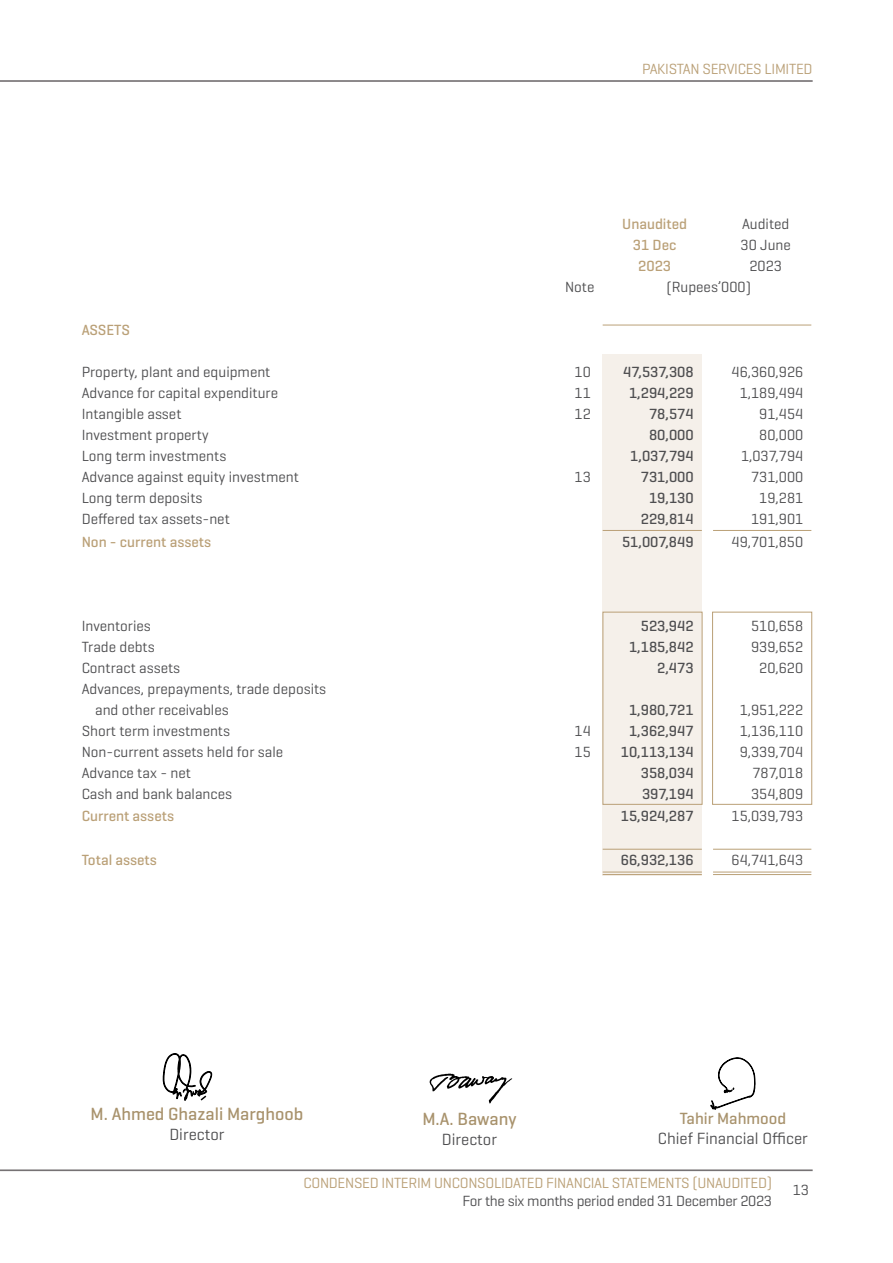
<style>
.page{position:relative;width:893px;height:1263px;background:#fff}
.page>*{position:absolute;margin:0;border:0;box-sizing:border-box;transform-origin:0 0}
.t1{font:500 18px "Geogrotesque";color:#a8926c}
.t2{font:16.5px "Geogrotesque";color:#4e4e50}
.t3{font:500 16.5px "Geogrotesque";color:#a8926c}
.t4{font:15px/21px "Geogrotesque";color:#4e4e50}
.t5{font:500 15px "Geogrotesque";color:#4e4e50}
.t6{font:15px "Geogrotesque";letter-spacing:-.02em;color:#baa077}
.t7{font:500 15px "Geogrotesque";color:#baa077}
.t8{font:15px "Geogrotesque";letter-spacing:-.02em;color:#4e4e50}
</style>
<div class="page">
<hr style="left:0;top:80px;width:813px;height:2px;background:#767274">
<hr style="left:0;top:1169px;width:813px;height:2px;background:#767274">
<div style="left:603px;top:354px;width:99px;height:522px;background:#f5f0ea"></div>
<hr style="left:603px;top:325px;width:208px;height:1px;background:#baa077">
<hr style="left:603px;top:530px;width:99px;height:1px;background:#baa077">
<hr style="left:603px;top:849px;width:99px;height:1px;background:#baa077">
<hr style="left:603px;top:872px;width:99px;height:1px;background:#baa077">
<hr style="left:603px;top:874px;width:99px;height:1px;background:#baa077">
<hr style="left:713px;top:530px;width:98px;height:1px;background:#baa077">
<hr style="left:713px;top:849px;width:98px;height:1px;background:#baa077">
<hr style="left:713px;top:872px;width:98px;height:1px;background:#baa077">
<hr style="left:713px;top:874px;width:98px;height:1px;background:#baa077">
<div style="left:712px;top:612px;width:100px;height:192px;border:1px solid #baa077"></div>
<svg style="left:430px;top:1073px;width:82px;height:30px"></svg>
<svg style="left:710px;top:1057px;width:45px;height:53px"></svg>
<svg style="left:163px;top:1053px;width:49px;height:48px"></svg>
<p class="t6" style="left:642px;top:59px;width:172px">PAKISTAN SERVICES LIMITED</p>
<p class="t7" style="left:622px;top:214px;width:66px">Unaudited</p>
<p class="t4" style="left:742px;top:213px;width:49px">Audited</p>
<p class="t7" style="left:633px;top:235px;width:45px">31 Dec</p>
<p class="t4" style="left:741px;top:234px;width:52px">30 June</p>
<p class="t7" style="left:638px;top:256px;width:34px">2023</p>
<p class="t4" style="left:749px;top:255px;width:34px">2023</p>
<p class="t4" style="left:565px;top:276px;width:31px">Note</p>
<p class="t4" style="left:666px;top:276px;width:86px">(Rupees’000)</p>
<p class="t7" style="left:82px;top:321px;width:50px">ASSETS</p>
<p class="t4" style="left:82px;top:361px;width:190px">Property, plant and equipment</p>
<p class="t4" style="left:575px;top:361px;width:18px">10</p>
<p class="t5" style="left:623px;top:363px;width:72px">47,537,308</p>
<p class="t4" style="left:732px;top:361px;width:73px">46,360,926</p>
<p class="t4" style="left:82px;top:382px;width:198px">Advance for capital expenditure</p>
<p class="t4" style="left:575px;top:382px;width:18px">11</p>
<p class="t5" style="left:629px;top:384px;width:66px">1,294,229</p>
<p class="t4" style="left:740px;top:382px;width:65px">1,189,494</p>
<p class="t4" style="left:82px;top:403px;width:101px">Intangible asset</p>
<p class="t4" style="left:575px;top:403px;width:18px">12</p>
<p class="t5" style="left:649px;top:405px;width:46px">78,574</p>
<p class="t4" style="left:759px;top:403px;width:45px">91,454</p>
<p class="t4" style="left:82px;top:424px;width:128px">Investment property</p>
<p class="t5" style="left:649px;top:426px;width:46px">80,000</p>
<p class="t4" style="left:759px;top:424px;width:45px">80,000</p>
<p class="t4" style="left:82px;top:445px;width:146px">Long term investments</p>
<p class="t5" style="left:630px;top:447px;width:65px">1,037,794</p>
<p class="t4" style="left:741px;top:445px;width:64px">1,037,794</p>
<p class="t4" style="left:82px;top:466px;width:219px">Advance against equity investment</p>
<p class="t4" style="left:575px;top:466px;width:18px">13</p>
<p class="t5" style="left:641px;top:468px;width:54px">731,000</p>
<p class="t4" style="left:751px;top:466px;width:54px">731,000</p>
<p class="t4" style="left:82px;top:487px;width:122px">Long term deposits</p>
<p class="t5" style="left:649px;top:489px;width:46px">19,130</p>
<p class="t4" style="left:759px;top:487px;width:45px">19,281</p>
<p class="t4" style="left:82px;top:508px;width:150px">Deffered tax assets-net</p>
<p class="t5" style="left:641px;top:510px;width:54px">229,814</p>
<p class="t4" style="left:751px;top:508px;width:54px">191,901</p>
<p class="t7" style="left:82px;top:532px;width:131px">Non - current assets</p>
<p class="t5" style="left:622px;top:532px;width:73px">51,007,849</p>
<p class="t4" style="left:732px;top:531px;width:73px">49,701,850</p>
<p class="t4" style="left:82px;top:615px;width:71px">Inventories</p>
<p class="t5" style="left:641px;top:616px;width:54px">523,942</p>
<p class="t4" style="left:751px;top:615px;width:54px">510,658</p>
<p class="t4" style="left:82px;top:636px;width:75px">Trade debts</p>
<p class="t5" style="left:629px;top:637px;width:66px">1,185,842</p>
<p class="t4" style="left:751px;top:636px;width:54px">939,652</p>
<p class="t4" style="left:82px;top:657px;width:100px">Contract assets</p>
<p class="t5" style="left:657px;top:658px;width:38px">2,473</p>
<p class="t4" style="left:759px;top:657px;width:45px">20,620</p>
<p class="t4" style="left:95px;top:678px;width:233px;text-indent:-13px">Advances, prepayments, trade deposits and other receivables</p>
<p class="t5" style="left:629px;top:700px;width:66px">1,980,721</p>
<p class="t4" style="left:740px;top:699px;width:65px">1,951,222</p>
<p class="t4" style="left:82px;top:720px;width:150px">Short term investments</p>
<p class="t4" style="left:575px;top:720px;width:18px">14</p>
<p class="t5" style="left:629px;top:721px;width:66px">1,362,947</p>
<p class="t4" style="left:740px;top:720px;width:65px">1,136,110</p>
<p class="t4" style="left:82px;top:741px;width:203px">Non-current assets held for sale</p>
<p class="t4" style="left:575px;top:741px;width:18px">15</p>
<p class="t5" style="left:621px;top:742px;width:74px">10,113,134</p>
<p class="t4" style="left:740px;top:741px;width:65px">9,339,704</p>
<p class="t4" style="left:82px;top:762px;width:111px">Advance tax - net</p>
<p class="t5" style="left:641px;top:763px;width:54px">358,034</p>
<p class="t4" style="left:752px;top:762px;width:52px">787,018</p>
<p class="t4" style="left:82px;top:783px;width:152px">Cash and bank balances</p>
<p class="t5" style="left:642px;top:784px;width:53px">397,194</p>
<p class="t4" style="left:751px;top:783px;width:54px">354,809</p>
<p class="t7" style="left:82px;top:807px;width:94px">Current assets</p>
<p class="t5" style="left:621px;top:807px;width:74px">15,924,287</p>
<p class="t4" style="left:732px;top:805px;width:73px">15,039,793</p>
<p class="t7" style="left:82px;top:850px;width:77px">Total assets</p>
<p class="t5" style="left:621px;top:850px;width:74px">66,932,136</p>
<p class="t4" style="left:732px;top:849px;width:73px">64,741,643</p>
<p class="t1" style="left:91px;top:1102px;width:214px">M. Ahmed Ghazali Marghoob</p>
<p class="t2" style="left:169px;top:1124px;width:57px">Director</p>
<p class="t1" style="left:422px;top:1107px;width:96px">M.A. Bawany</p>
<p class="t2" style="left:442px;top:1129px;width:57px">Director</p>
<p class="t3" style="left:680px;top:1108px;width:108px">Tahir Mahmood</p>
<p class="t2" style="left:658px;top:1128px;width:151px">Chief Financial Officer</p>
<p class="t6" style="left:303px;top:1174px;width:470px">CONDENSED INTERIM UNCONSOLIDATED FINANCIAL STATEMENTS (UNAUDITED)</p>
<p class="t8" style="left:463px;top:1192px;width:311px">For the six months period ended 31 December 2023</p>
<p class="t4" style="left:793px;top:1179px;width:18px">13</p>
</div>
